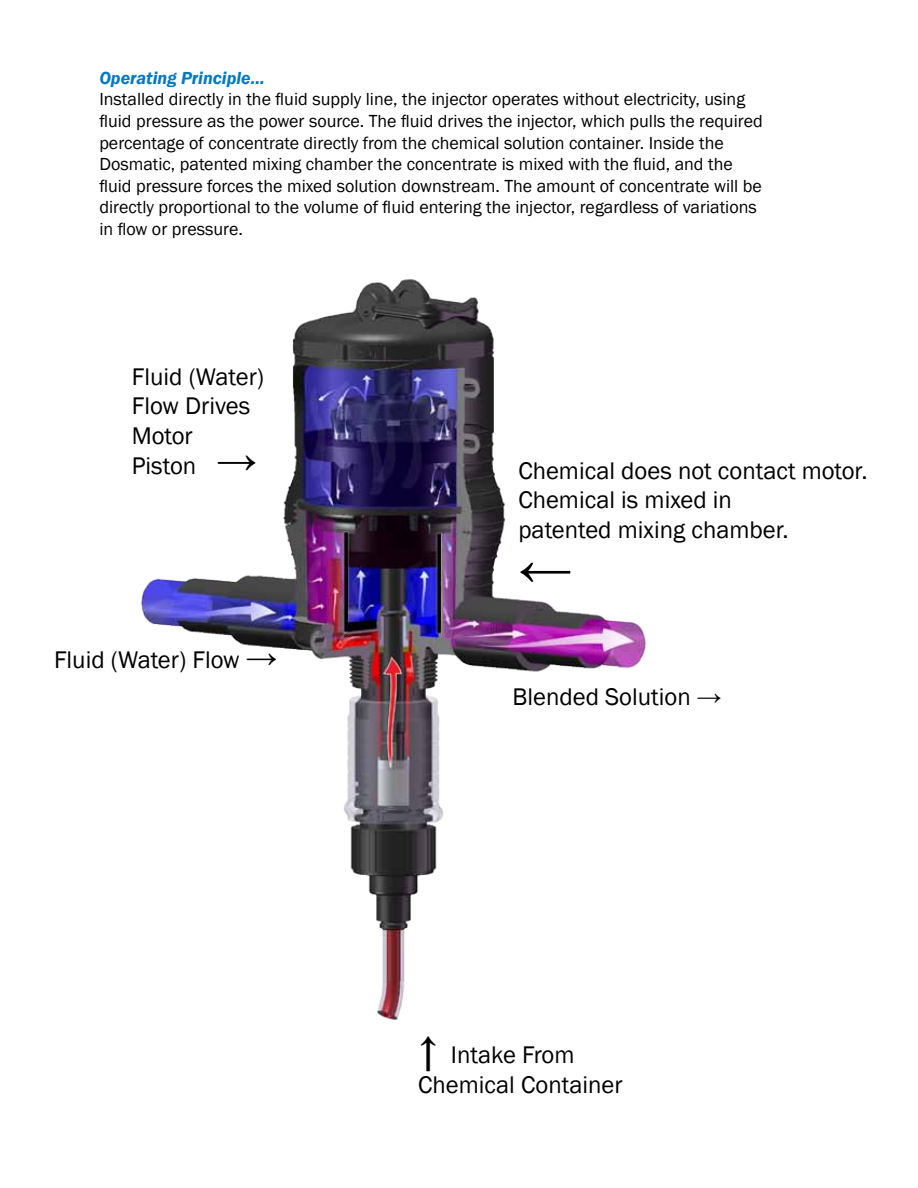
<style>
.page{position:relative;width:918px;height:1188px;background:#fff}
.page>*{position:absolute;margin:0;border:0;box-sizing:border-box;transform-origin:0 0}
.t1{font:54px "Times New Roman";color:#000}
.t2{font:24.75px/29.7px "Franklin Gothic";color:#000}
.t3{font:18px/21.6px "Franklin Gothic";color:#000}
.t4{font:italic 600 18px "Franklin Gothic";color:#0079c1}
.s1{font-family:"Times New Roman";font-size:40.5px}
.s2{font-family:"Times New Roman";font-size:31.5px}
.s3{font-family:"Times New Roman"}
.s4{font-size:40.5px}
</style>
<div class="page">
<img style="left:141px;top:279px;width:505px;height:741px">
<p class="t4" style="left:99px;top:66px;width:167px">Operating Principle...</p>
<p class="t3" style="left:99px;top:89px;width:665px">Installed directly in the fluid supply line, the injector operates without electricity, using fluid pressure as the power source. The fluid drives the injector, which pulls the required percentage of concentrate directly from the chemical solution container. Inside the Dosmatic, patented mixing chamber the concentrate is mixed with the fluid, and the fluid pressure forces the mixed solution downstream. The amount of concentrate will be directly proportional to the volume of fluid entering the injector, regardless of variations in flow or pressure.</p>
<h2 class="t2" style="left:132px;top:362px;width:134px">Fluid (Water)<br>Flow Drives<br>Motor<br>Piston <span class="s1">→</span></h2>
<h2 class="t2" style="left:54px;top:645px;width:225px">Fluid (Water) Flow <span class="s2">→</span></h2>
<h2 class="t2" style="left:518px;top:456px;width:351px">Chemical does not contact motor.<br>Chemical is mixed in<br>patented mixing chamber.</h2>
<h1 class="t1" style="left:518px;top:532px;width:55px">←</h1>
<h2 class="t2" style="left:513px;top:682px;width:211px">Blended Solution <span class="s3">→</span></h2>
<h2 class="t2" style="left:418px;top:1041px;width:206px"><span class="s4">↑</span> Intake From<br>Chemical Container</h2>
</div>
